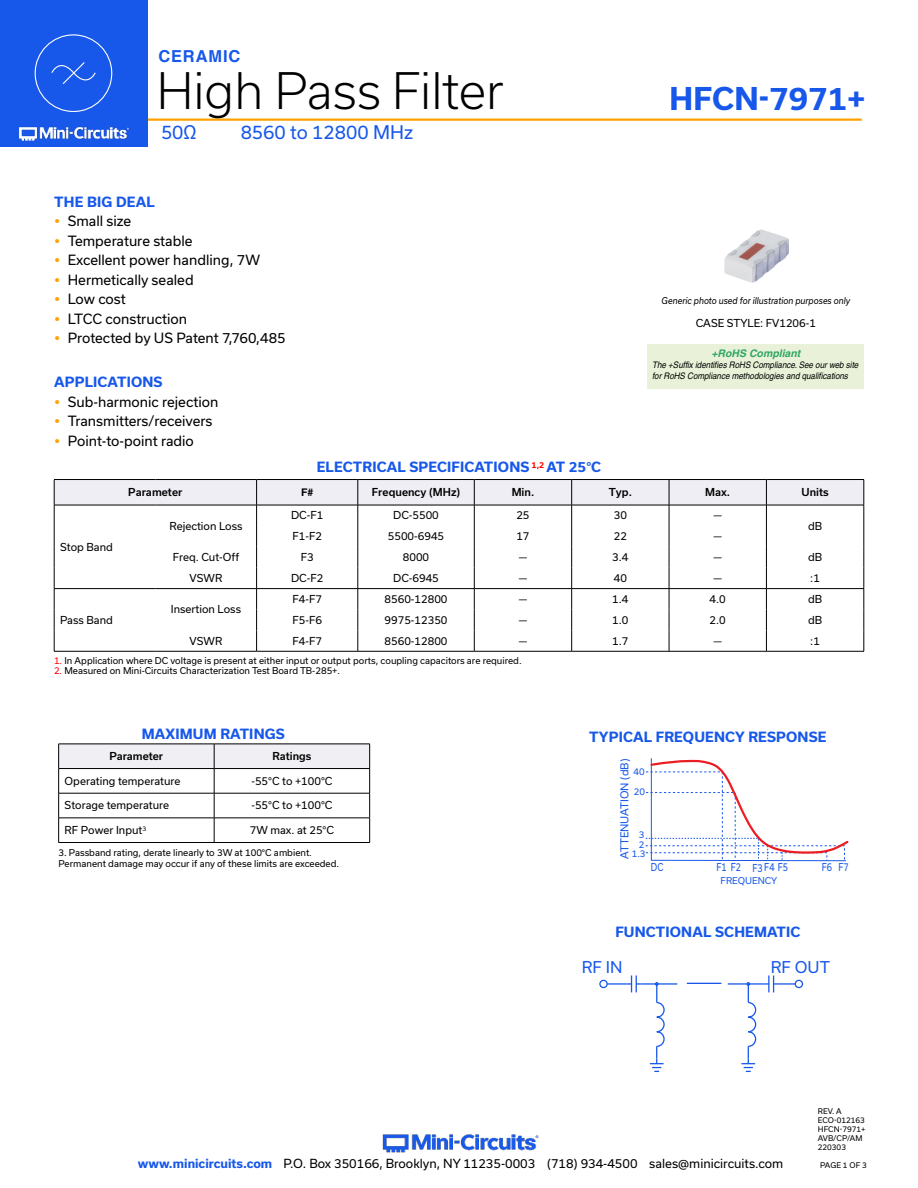
<style>
.page{position:relative;width:918px;height:1188px;background:#fff}
.page>*{position:absolute;margin:0;border:0;box-sizing:border-box;transform-origin:0 0}
.t1{font:300 48px "Usual";color:#000}
.t2{font:700 30px "Usual";letter-spacing:.005em;color:#1758ea}
.t3{font:18px "Usual";color:#1758ea}
.t4{font:700 16.5px "Helvetica";letter-spacing:.05em;color:#1758ea}
.t5{font:15.45px "Usual";color:#1758ea}
.t6{font:13.5px/19.5px "Usual";color:#000}
.t7{font:700 13.5px "Usual";letter-spacing:.015em;color:#1758ea}
.t8{font:12px "Usual";color:#000}
.t9{font:10.5px "Usual";color:#000}
.t10{font:500 10.5px "Usual";color:#000}
.t11{font:10.5px "Usual";color:#1758ea;scale:.8 1}
.t12{font:10.5px "Usual";color:#1758ea}
.t13{font:italic 700 10.5px "Helvetica";color:rgb(0 147 68/.8)}
.t14{font:700 10.5px "Helvetica";color:#000}
.t15{font:9px/10.8px "Usual";color:#000}
.t16{font:italic 9px/10.8px "Helvetica";color:#000;scale:.9 1}
.t17{font:italic 9px "Usual";color:#000;scale:.9 1}
.t18{font:9px "Usual";color:#1758ea}
.t19{font:7.5px/9px "Usual";color:#000}
.s1{color:#f00}
.s2{font-weight:700;color:#1758ea}
</style>
<div class="page">
<hr style="left:129px;top:118px;width:733px;height:3px;background:#ffa200">
<div style="left:0;top:0;width:147px;height:147px;background:#1758ea"></div>
<hr style="left:917px;top:0;width:1px;height:147px;background:#1758ea">
<img style="left:19px;top:126px;width:110px;height:15px">
<div style="left:35px;top:34px;width:77px;height:78px;border:1px solid #fff;border-radius:50%"></div>
<svg style="left:51px;top:62px;width:45px;height:22px"></svg>
<img style="left:382px;top:1134px;width:157px;height:19px">
<hr style="left:54px;top:479px;width:101px;height:1px;background:#000">
<hr style="left:155px;top:479px;width:102px;height:1px;background:#000">
<hr style="left:257px;top:479px;width:101px;height:1px;background:#000">
<hr style="left:358px;top:479px;width:116px;height:1px;background:#000">
<hr style="left:474px;top:479px;width:98px;height:1px;background:#000">
<hr style="left:572px;top:479px;width:97px;height:1px;background:#000">
<hr style="left:669px;top:479px;width:97px;height:1px;background:#000">
<hr style="left:766px;top:479px;width:98px;height:1px;background:#000">
<hr style="left:358px;top:651px;width:116px;height:1px;background:#000">
<hr style="left:474px;top:651px;width:98px;height:1px;background:#000">
<hr style="left:572px;top:651px;width:97px;height:1px;background:#000">
<hr style="left:669px;top:651px;width:97px;height:1px;background:#000">
<hr style="left:54px;top:651px;width:101px;height:1px;background:#000">
<svg style="left:54px;top:480px;width:811px;height:171px"></svg>
<hr style="left:766px;top:651px;width:98px;height:1px;background:#000">
<hr style="left:155px;top:651px;width:102px;height:1px;background:#000">
<hr style="left:257px;top:651px;width:101px;height:1px;background:#000">
<hr style="left:58px;top:842px;width:156px;height:1px;background:#000">
<svg style="left:58px;top:744px;width:312px;height:98px"></svg>
<hr style="left:214px;top:842px;width:156px;height:1px;background:#000">
<svg style="left:645px;top:758px;width:204px;height:103px"></svg>
<div style="left:599px;top:980px;width:9px;height:8px;border:1px solid #1758ea;border-radius:50%"></div>
<svg style="left:650px;top:982px;width:15px;height:90px"></svg>
<hr style="left:641px;top:983px;width:31px;height:2px;background:#1758ea">
<svg style="left:607px;top:975px;width:34px;height:17px"></svg>
<div style="left:795px;top:980px;width:8px;height:8px;border:1px solid #1758ea;border-radius:50%"></div>
<svg style="left:741px;top:982px;width:16px;height:90px"></svg>
<hr style="left:733px;top:983px;width:31px;height:2px;background:#1758ea">
<svg style="left:764px;top:975px;width:31px;height:17px"></svg>
<hr style="left:687px;top:983px;width:34px;height:1px;background:#1758ea">
<div style="left:648px;top:344px;width:216px;height:45px;background:#e9f2d8"></div>
<img style="left:724px;top:229px;width:65px;height:54px">
<h3 class="t4" style="left:158px;top:46px;width:83px">CERAMIC</h3>
<h1 class="t1" style="left:157px;top:72px;width:348px">High Pass Filter</h1>
<h3 class="t3" style="left:161px;top:124px;width:37px">50Ω</h3>
<h3 class="t3" style="left:241px;top:124px;width:174px">8560 to 12800 MHz</h3>
<p class="t7" style="left:54px;top:196px;width:102px">THE BIG DEAL</p>
<p class="t6" style="left:68px;top:212px;width:219px">Small size<br>Temperature stable<br>Excellent power handling, 7W<br>Hermetically sealed<br>Low cost<br>LTCC construction<br>Protected by US Patent 7,760,485</p>
<p class="t7" style="left:54px;top:377px;width:110px">APPLICATIONS</p>
<p class="t6" style="left:68px;top:393px;width:152px">Sub-harmonic rejection<br>Transmitters/receivers<br>Point-to-point radio</p>
<p class="t7" style="left:317px;top:461px;width:286px">ELECTRICAL SPECIFICATIONS <sup>1,2</sup> AT 25°C</p>
<h2 class="t2" style="left:669px;top:82px;width:198px">HFCN-7971+</h2>
<p class="t17" style="left:662px;top:297px;width:211px">Generic photo used for illustration purposes only</p>
<p class="t9" style="left:696px;top:318px;width:122px">CASE STYLE: FV1206-1</p>
<p class="t13" style="left:711px;top:350px;width:93px">+RoHS Compliant</p>
<p class="t16" style="left:652px;top:361px;width:232px">The +Suffix identifies RoHS Compliance.See our web site for RoHS Compliance methodologies and qualifications</p>
<p class="t10" style="left:128px;top:488px;width:56px">Parameter</p>
<p class="t14" style="left:301px;top:486px;width:14px">F#</p>
<p class="t10" style="left:372px;top:488px;width:90px">Frequency (MHz)</p>
<p class="t10" style="left:512px;top:488px;width:24px">Min.</p>
<p class="t10" style="left:609px;top:488px;width:25px">Typ.</p>
<p class="t10" style="left:705px;top:488px;width:26px">Max.</p>
<p class="t10" style="left:802px;top:488px;width:29px">Units</p>
<p class="t9" style="left:60px;top:542px;width:54px">Stop Band</p>
<p class="t9" style="left:60px;top:615px;width:54px">Pass Band</p>
<p class="t9" style="left:169px;top:521px;width:75px">Rejection Loss</p>
<p class="t9" style="left:291px;top:510px;width:34px">DC-F1</p>
<p class="t9" style="left:393px;top:510px;width:47px">DC-5500</p>
<p class="t9" style="left:516px;top:510px;width:15px">25</p>
<p class="t9" style="left:614px;top:510px;width:15px">30</p>
<p class="t9" style="left:713px;top:510px;width:10px">—</p>
<p class="t9" style="left:292px;top:531px;width:31px">F1-F2</p>
<p class="t9" style="left:388px;top:531px;width:58px">5500-6945</p>
<p class="t9" style="left:516px;top:531px;width:15px">17</p>
<p class="t9" style="left:614px;top:531px;width:15px">22</p>
<p class="t9" style="left:713px;top:531px;width:10px">—</p>
<p class="t9" style="left:808px;top:521px;width:16px">dB</p>
<p class="t9" style="left:173px;top:552px;width:68px">Freq. Cut-Off</p>
<p class="t9" style="left:301px;top:552px;width:14px">F3</p>
<p class="t9" style="left:403px;top:552px;width:28px">8000</p>
<p class="t9" style="left:519px;top:552px;width:10px">—</p>
<p class="t9" style="left:612px;top:552px;width:18px">3.4</p>
<p class="t9" style="left:713px;top:552px;width:10px">—</p>
<p class="t9" style="left:808px;top:552px;width:16px">dB</p>
<p class="t9" style="left:190px;top:573px;width:34px">VSWR</p>
<p class="t9" style="left:291px;top:573px;width:34px">DC-F2</p>
<p class="t9" style="left:393px;top:573px;width:47px">DC-6945</p>
<p class="t9" style="left:519px;top:573px;width:10px">—</p>
<p class="t9" style="left:614px;top:573px;width:15px">40</p>
<p class="t9" style="left:713px;top:573px;width:10px">—</p>
<p class="t9" style="left:810px;top:573px;width:11px">:1</p>
<p class="t9" style="left:171px;top:604px;width:72px">Insertion Loss</p>
<p class="t9" style="left:292px;top:594px;width:31px">F4-F7</p>
<p class="t9" style="left:385px;top:594px;width:64px">8560-12800</p>
<p class="t9" style="left:519px;top:594px;width:10px">—</p>
<p class="t9" style="left:612px;top:594px;width:18px">1.4</p>
<p class="t9" style="left:710px;top:594px;width:18px">4.0</p>
<p class="t9" style="left:808px;top:594px;width:16px">dB</p>
<p class="t9" style="left:292px;top:615px;width:31px">F5-F6</p>
<p class="t9" style="left:385px;top:615px;width:64px">9975-12350</p>
<p class="t9" style="left:519px;top:615px;width:10px">—</p>
<p class="t9" style="left:612px;top:615px;width:18px">1.0</p>
<p class="t9" style="left:710px;top:615px;width:18px">2.0</p>
<p class="t9" style="left:808px;top:615px;width:16px">dB</p>
<p class="t9" style="left:190px;top:636px;width:34px">VSWR</p>
<p class="t9" style="left:292px;top:636px;width:31px">F4-F7</p>
<p class="t9" style="left:385px;top:636px;width:64px">8560-12800</p>
<p class="t9" style="left:519px;top:636px;width:10px">—</p>
<p class="t9" style="left:612px;top:636px;width:18px">1.7</p>
<p class="t9" style="left:713px;top:636px;width:10px">—</p>
<p class="t9" style="left:810px;top:636px;width:11px">:1</p>
<p class="t15" style="left:54px;top:655px;width:469px"><span class="s1">1.</span> In Application where DC voltage is present at either input or output ports, coupling capacitors are required.</p>
<p class="t15" style="left:54px;top:666px;width:288px"><span class="s1">2.</span> Measured on Mini-Circuits Characterization Test Board TB-285+.</p>
<p class="t7" style="left:142px;top:728px;width:145px">MAXIMUM RATINGS</p>
<p class="t7" style="left:589px;top:731px;width:239px">TYPICAL FREQUENCY RESPONSE</p>
<p class="t10" style="left:110px;top:752px;width:55px">Parameter</p>
<p class="t10" style="left:272px;top:752px;width:40px">Ratings</p>
<p class="t9" style="left:65px;top:776px;width:117px">Operating temperature</p>
<p class="t9" style="left:251px;top:776px;width:83px">-55°C to +100°C</p>
<p class="t9" style="left:65px;top:800px;width:106px">Storage temperature</p>
<p class="t9" style="left:251px;top:800px;width:83px">-55°C to +100°C</p>
<p class="t9" style="left:65px;top:825px;width:83px">RF Power Input<sup>3</sup></p>
<p class="t9" style="left:250px;top:825px;width:86px">7W max. at 25°C</p>
<p class="t15" style="left:58px;top:848px;width:282px">3. Passband rating, derate linearly to 3W at 100°C ambient.<br>Permanent damage may occur if any of these limits are exceeded.</p>
<p class="t12" style="left:620px;top:859px;width:102px;rotate:-90deg">ATTENUATION (dB)</p>
<p class="t18" style="left:634px;top:768px;width:13px">40</p>
<p class="t18" style="left:634px;top:788px;width:13px">20</p>
<p class="t18" style="left:639px;top:831px;width:7px">3</p>
<p class="t18" style="left:639px;top:841px;width:7px">2</p>
<p class="t18" style="left:632px;top:850px;width:15px">1.3</p>
<p class="t11" style="left:651px;top:863px;width:17px">DC</p>
<p class="t11" style="left:716px;top:863px;width:91px">F1 F2 F3 F4 F5</p>
<p class="t18" style="left:721px;top:877px;width:58px">FREQUENCY</p>
<p class="t7" style="left:615px;top:927px;width:187px">FUNCTIONAL SCHEMATIC</p>
<p class="t11" style="left:822px;top:863px;width:35px">F6 F7</p>
<h3 class="t5" style="left:582px;top:959px;width:42px">RF IN</h3>
<h3 class="t5" style="left:771px;top:959px;width:61px">RF OUT</h3>
<p class="t19" style="left:818px;top:1107px;width:49px">REV. A<br>ECO-012163<br>HFCN-7971+<br>AVB/CP/AM<br>220303</p>
<p class="t8" style="left:138px;top:1159px;width:647px"><span class="s2">www.minicircuits.com</span> P.O. Box 350166, Brooklyn, NY 11235-0003 (718) 934-4500 sales@minicircuits.com</p>
<p class="t19" style="left:820px;top:1161px;width:48px">PAGE 1 OF 3</p>
</div>
